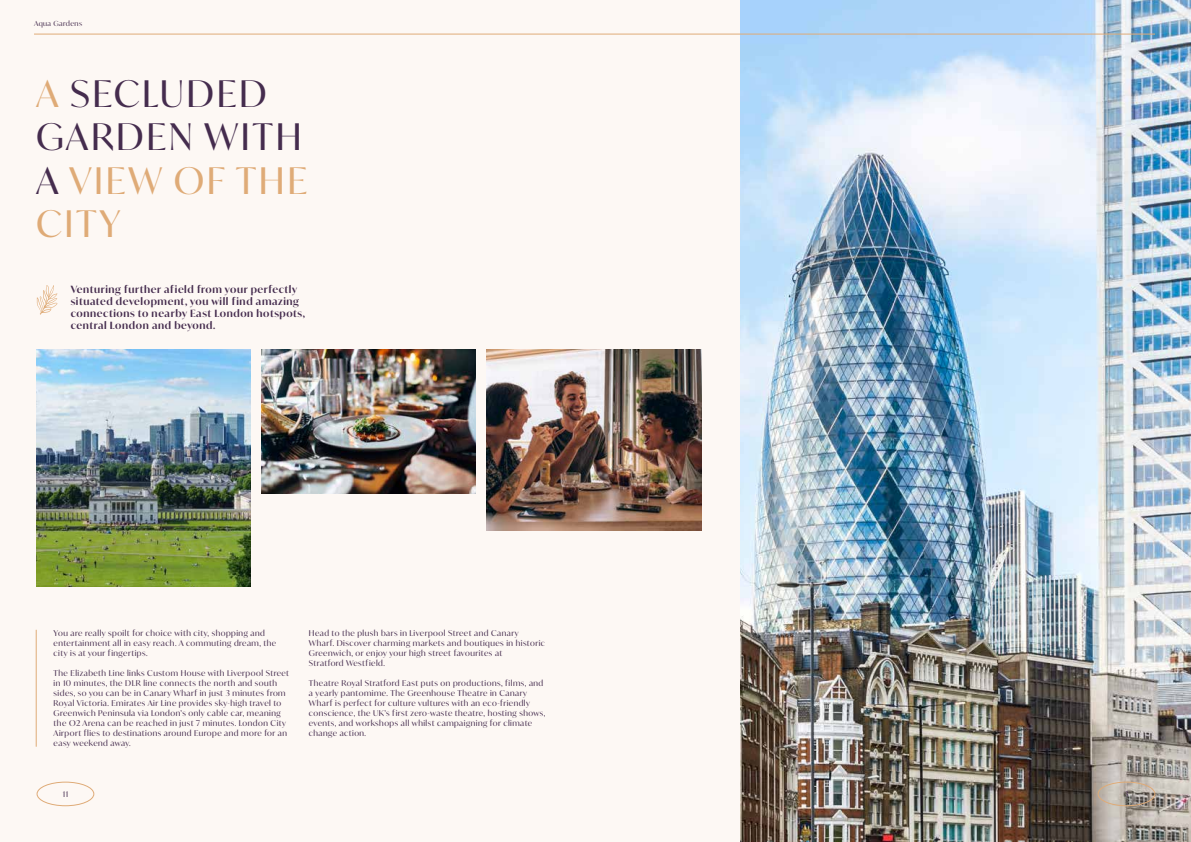
<style>
.page{position:relative;width:1191px;height:842px;background:#fdf8f4}
.page>*{position:absolute;margin:0;border:0;box-sizing:border-box;transform-origin:0 0}
.t1{font:36.7px/43.4px "Ivy Mode";letter-spacing:.07em;color:#452c4e}
.t2{font:600 10px/12px "Ivy Mode";letter-spacing:.06em;color:#452c4e}
.t3{font:8px/10px "Ivy Mode";letter-spacing:.06em;color:#452c4e}
.t4{font:7px "Ivy Mode";letter-spacing:.06em;color:#452c4e}
.s1{color:#dfab77}
</style>
<div class="page">
<img style="left:487px;top:350px;width:214px;height:180px">
<img style="left:261px;top:350px;width:214px;height:144px">
<img style="left:36px;top:350px;width:214px;height:237px">
<hr style="left:36px;top:630px;width:1px;height:117px;background:#dfab77">
<svg style="left:37px;top:285px;width:20px;height:30px"></svg>
<img style="left:740px;top:0;width:451px;height:842px">
<hr style="left:34px;top:34px;width:1121px;height:1px;background:#dfab77">
<div style="left:1097px;top:782px;width:58px;height:24px;border:1px solid #dfab77;border-radius:50%"></div>
<div style="left:37px;top:782px;width:57px;height:24px;border:1px solid #dfab77;border-radius:50%"></div>
<p class="t4" style="left:34px;top:19px;width:50px">Aqua Gardens</p>
<h1 class="t1" style="left:36px;top:71px;width:272px"><span class="s1">A</span> SECLUDED<br>GARDEN WITH<br>A <span class="s1">VIEW OF THE<br>CITY</span></h1>
<p class="t2" style="left:71px;top:283px;width:236px">Venturing further afield from your perfectly situated development, you will find amazing connections to nearby East London hotspots, central London and beyond.</p>
<p class="t3" style="left:54px;top:628px;width:224px">You are really spoilt for choice with city, shopping and entertainment all in easy reach. A commuting dream, the city is at your fingertips.</p>
<p class="t3" style="left:54px;top:668px;width:237px">The Elizabeth Line links Custom House with Liverpool Street in 10 minutes, the DLR line connects the north and south sides, so you can be in Canary Wharf in just 3 minutes from Royal Victoria. Emirates Air Line provides sky-high travel to Greenwich Peninsula via London’s only cable car, meaning the O2 Arena can be reached in just 7 minutes. London City Airport flies to destinations around Europe and more for an easy weekend away.</p>
<p class="t3" style="left:309px;top:628px;width:237px">Head to the plush bars in Liverpool Street and Canary Wharf. Discover charming markets and boutiques in historic Greenwich, or enjoy your high street favourites at<br>Stratford Westfield.</p>
<p class="t3" style="left:309px;top:678px;width:238px">Theatre Royal Stratford East puts on productions, films, and a yearly pantomime. The Greenhouse Theatre in Canary Wharf is perfect for culture vultures with an eco-friendly conscience, the UK’s first zero-waste theatre, hosting shows, events, and workshops all whilst campaigning for climate change action.</p>
<p class="t3" style="left:63px;top:789px;width:7px">11</p>
<p class="t3" style="left:1124px;top:789px;width:6px">3</p>
</div>
